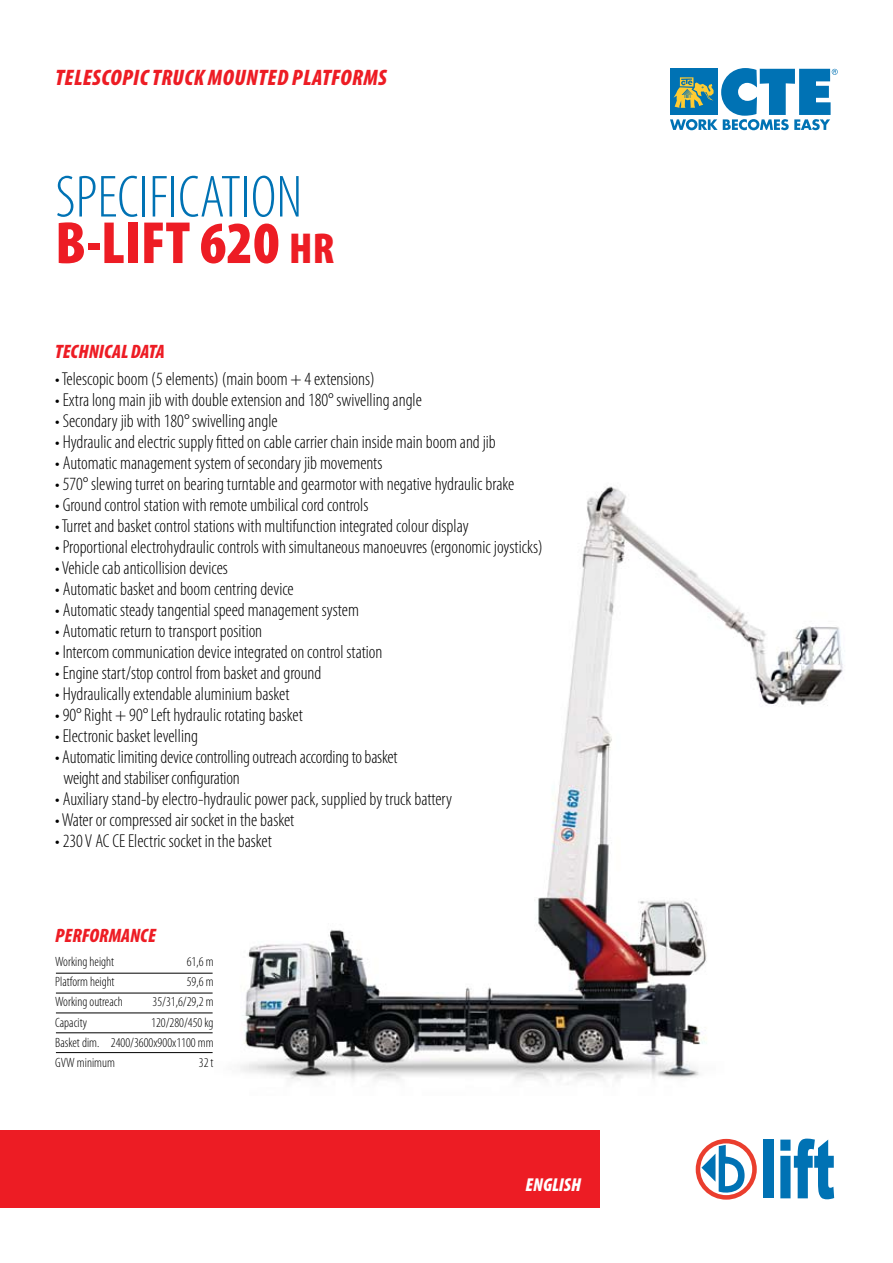
<style>
.page{position:relative;width:893px;height:1263px;background:#fff}
.page>*{position:absolute;margin:0;border:0;box-sizing:border-box;transform-origin:0 0}
.t1{font:300 condensed 60px/46.5px "Myriad Pro";color:#0072b4}
.t2{font:italic 900 condensed 22.5px "Myriad Pro";letter-spacing:.02em;color:#ed1c24}
.t3{font:italic 900 condensed 19.5px "Myriad Pro";color:#ed1c24}
.t4{font:300 condensed 18.75px/21px "Myriad Pro";color:#000}
.t5{font:italic 900 condensed 18.75px "Myriad Pro";color:#fff}
.t6{font:300 condensed 13.5px/20.2px "Myriad Pro";color:#000}
.s1{font-weight:900;color:#ed1c24}
.s2{font-weight:900;font-size:43.5px;color:#ed1c24}
</style>
<div class="page">
<img style="left:154px;top:486px;width:689px;height:664px">
<svg style="left:670px;top:68px;width:168px;height:62px"></svg>
<div style="left:0;top:1130px;width:599px;height:78px;background:#ed1c24"></div>
<svg style="left:696px;top:1139px;width:61px;height:61px"></svg>
<div style="left:764px;top:1139px;width:10px;height:59px;background:#0072b4"></div>
<svg style="left:780px;top:1138px;width:54px;height:61px"></svg>
<hr style="left:56px;top:973px;width:157px;height:1px;background:#000">
<hr style="left:56px;top:993px;width:157px;height:1px;background:#000">
<hr style="left:56px;top:1013px;width:157px;height:1px;background:#000">
<hr style="left:56px;top:1032px;width:157px;height:1px;background:#000">
<hr style="left:56px;top:1052px;width:157px;height:1px;background:#000">
<p class="t2" style="left:56px;top:65px;width:333px">TELESCOPIC TRUCK MOUNTED PLATFORMS</p>
<h1 class="t1" style="left:55px;top:175px;width:281px">SPECIFICATION<br><span class="s1">B-LIFT 620</span> <span class="s2">HR</span></h1>
<p class="t3" style="left:55px;top:341px;width:43px">TECHNICAL</p>
<p class="t3" style="left:131px;top:341px;width:10px">DATA</p>
<p class="t4" style="left:55px;top:369px;width:321px">• Telescopic boom (5 elements) (main boom + 4 extensions)</p>
<p class="t4" style="left:55px;top:390px;width:368px">• Extra long main jib with double extension and 180° swivelling angle</p>
<p class="t4" style="left:55px;top:411px;width:224px">• Secondary jib with 180° swivelling angle</p>
<p class="t4" style="left:55px;top:432px;width:442px">• Hydraulic and electric supply fitted on cable carrier chain inside main boom and jib</p>
<p class="t4" style="left:55px;top:453px;width:329px">• Automatic management system of secondary jib movements</p>
<p class="t4" style="left:55px;top:474px;width:461px">• 570° slewing turret on bearing turntable and gearmotor with negative hydraulic brake</p>
<p class="t4" style="left:55px;top:495px;width:315px">• Ground control station with remote umbilical cord controls</p>
<p class="t4" style="left:55px;top:516px;width:415px">• Turret and basket control stations with multifunction integrated colour display</p>
<p class="t4" style="left:55px;top:537px;width:489px">• Proportional electrohydraulic controls with simultaneous manoeuvres (ergonomic joysticks)</p>
<p class="t4" style="left:55px;top:558px;width:174px">• Vehicle cab anticollision devices</p>
<p class="t4" style="left:55px;top:579px;width:240px">• Automatic basket and boom centring device</p>
<p class="t4" style="left:55px;top:600px;width:305px">• Automatic steady tangential speed management system</p>
<p class="t4" style="left:55px;top:621px;width:209px">• Automatic return to transport position</p>
<p class="t4" style="left:55px;top:642px;width:329px">• Intercom communication device integrated on control station</p>
<p class="t4" style="left:55px;top:663px;width:268px">• Engine start/stop control from basket and ground</p>
<p class="t4" style="left:55px;top:684px;width:236px">• Hydraulically extendable aluminium basket</p>
<p class="t4" style="left:55px;top:705px;width:249px">• 90° Right + 90° Left hydraulic rotating basket</p>
<p class="t4" style="left:55px;top:726px;width:144px">• Electronic basket levelling</p>
<p class="t4" style="left:63px;top:747px;width:336px;text-indent:-8px">• Automatic limiting device controlling outreach according to basket weight and stabiliser configuration</p>
<p class="t4" style="left:55px;top:789px;width:398px">• Auxiliary stand-by electro-hydraulic power pack, supplied by truck battery</p>
<p class="t4" style="left:55px;top:810px;width:240px">• Water or compressed air socket in the basket</p>
<p class="t4" style="left:55px;top:831px;width:218px">• 230 V AC CE Electric socket in the basket</p>
<p class="t3" style="left:55px;top:925px;width:11px">PERFORMANCE</p>
<p class="t6" style="left:55px;top:952px;width:69px">Working height<br>Platform height<br>Working outreach<br>Capacity<br>Basket dim.<br>GVW minimum</p>
<p class="t6" style="left:111px;top:952px;width:104px;text-align:right">61,6 m<br>59,6 m<br>35/31,6/29,2 m<br>120/280/450 kg<br>2400/3600x900x1100 mm<br>32 t</p>
<p class="t5" style="left:526px;top:1174px;width:57px">ENGLISH</p>
</div>
